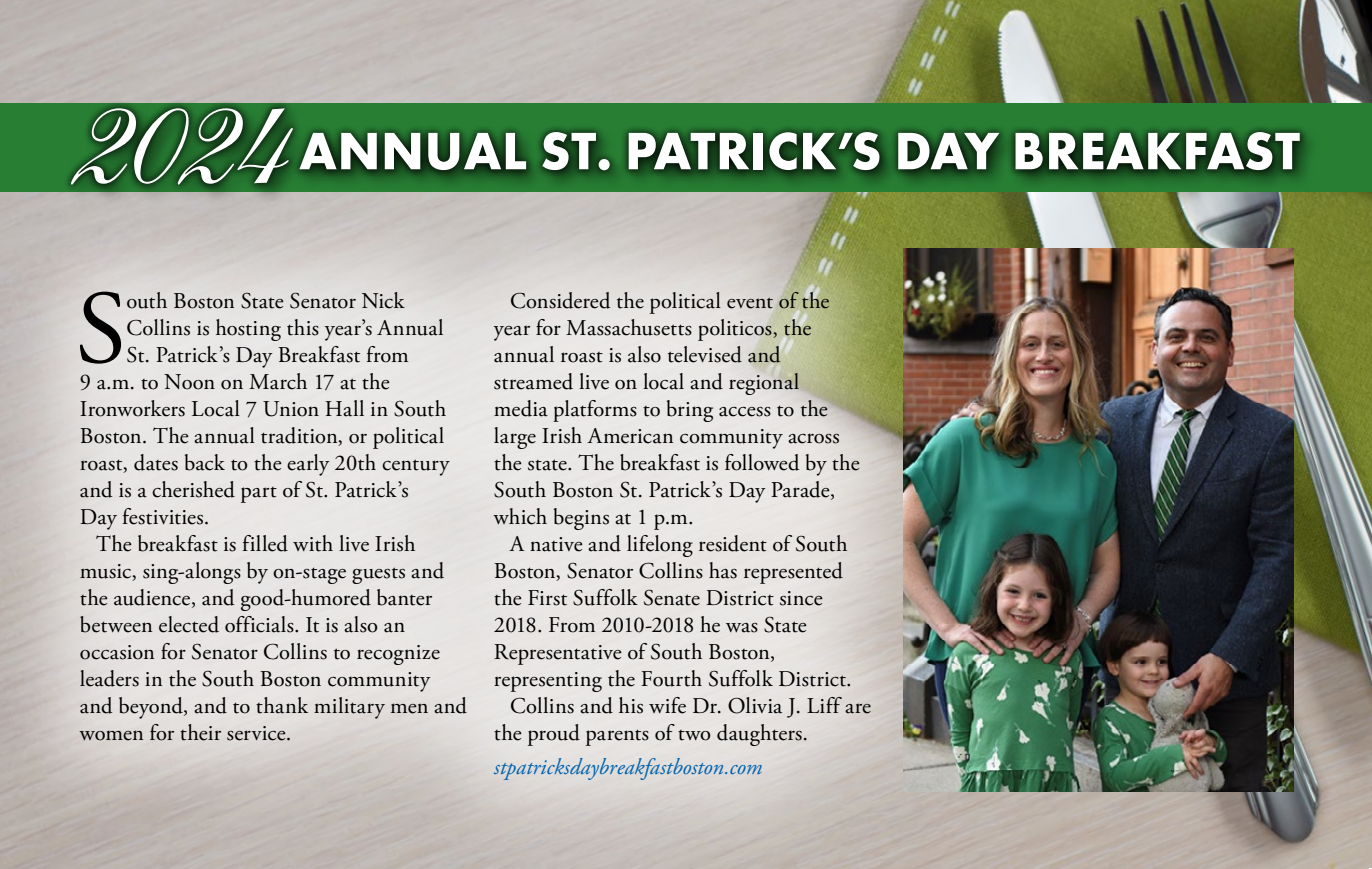
<style>
.page{position:relative;width:1372px;height:869px;background:#fff}
.page>*{position:absolute;margin:0;border:0;box-sizing:border-box;transform-origin:0 0}
.SectionTitle-WhiteoverColor{font:157.5px "Shelley Allegro Script";color:#fff}
.First_Article_Paragraph{font:103.95px "Adobe Garamond Pro";color:#000}
.SectionTitle-WhiteoverColor-2{font:700 54.45px "Futura PT";letter-spacing:.01em;color:#fff}
.Body_text_normal{font:22.5px/27px "Adobe Garamond Pro";letter-spacing:.005em;color:#000}
.First_Article_Paragraph-2{font:22.5px "Adobe Garamond Pro";letter-spacing:.005em;color:#000}
.Website{font:italic 22.5px "Adobe Garamond Pro";letter-spacing:-.005em;color:#0063af}
</style>
<div class="page">
<img style="left:0;top:0;width:1372px;height:868px">
<div style="left:0;top:103px;width:1372px;height:89px;background:#287f34"></div>
<div style="left:0;top:195px;width:965px;height:673px;background:#fff;opacity:.63"></div>
<div style="left:64px;top:101px;width:1258px;height:104px;background:#000;opacity:.71"></div>
<div style="left:62px;top:99px;width:1247px;height:94px;background:#000;opacity:.75"></div>
<img style="left:904px;top:249px;width:390px;height:542px">
<p class="SectionTitle-WhiteoverColor" style="left:44px;top:38px;width:223px">2024</p>
<p class="SectionTitle-WhiteoverColor-2" style="left:299px;top:116px;width:1002px">ANNUAL ST. PATRICK’S DAY BREAKFAST</p>
<p class="First_Article_Paragraph" style="left:76px;top:266px;width:52px">S</p>
<p class="First_Article_Paragraph-2" style="left:126px;top:287px;width:279px">outh Boston State Senator Nick</p>
<p class="First_Article_Paragraph-2" style="left:126px;top:314px;width:319px">Collins is hosting this year’s Annual</p>
<p class="First_Article_Paragraph-2" style="left:126px;top:341px;width:284px">St. Patrick’s Day Breakfast from</p>
<p class="First_Article_Paragraph-2" style="left:80px;top:368px;width:311px">9 a.m. to Noon on March 17 at the</p>
<p class="First_Article_Paragraph-2" style="left:80px;top:395px;width:368px">Ironworkers Local 7 Union Hall in South</p>
<p class="First_Article_Paragraph-2" style="left:80px;top:422px;width:366px">Boston. The annual tradition, or political</p>
<p class="First_Article_Paragraph-2" style="left:80px;top:449px;width:371px">roast, dates back to the early 20th century</p>
<p class="First_Article_Paragraph-2" style="left:80px;top:476px;width:330px">and is a cherished part of St. Patrick’s</p>
<p class="First_Article_Paragraph-2" style="left:80px;top:503px;width:131px">Day festivities.</p>
<p class="Body_text_normal" style="left:80px;top:531px;width:389px;text-indent:16px">The breakfast is filled with live Irish music, sing-alongs by on-stage guests and the audience, and good-humored banter between elected officials. It is also an occasion for Senator Collins to recognize leaders in the South Boston community and beyond, and to thank military men and women for their service.</p>
<p class="Body_text_normal" style="left:494px;top:288px;width:367px;text-indent:16px">Considered the political event of the year for Massachusetts politicos, the annual roast is also televised and streamed live on local and regional<br>media platforms to bring access to the large Irish American community across the state. The breakfast is followed by the South Boston St. Patrick’s Day Parade, which begins at 1 p.m.</p>
<p class="Body_text_normal" style="left:494px;top:531px;width:359px;text-indent:16px">A native and lifelong resident of South Boston, Senator Collins has represented the First Suffolk Senate District since 2018. From 2010-2018 he was State Representative of South Boston, representing the Fourth Suffolk District.</p>
<p class="Body_text_normal" style="left:494px;top:693px;width:379px;text-indent:16px">Collins and his wife Dr. Olivia J. Liff are the proud parents of two daughters.</p>
<p class="Website" style="left:494px;top:753px;width:270px">stpatricksdaybreakfastboston.com</p>
</div>
